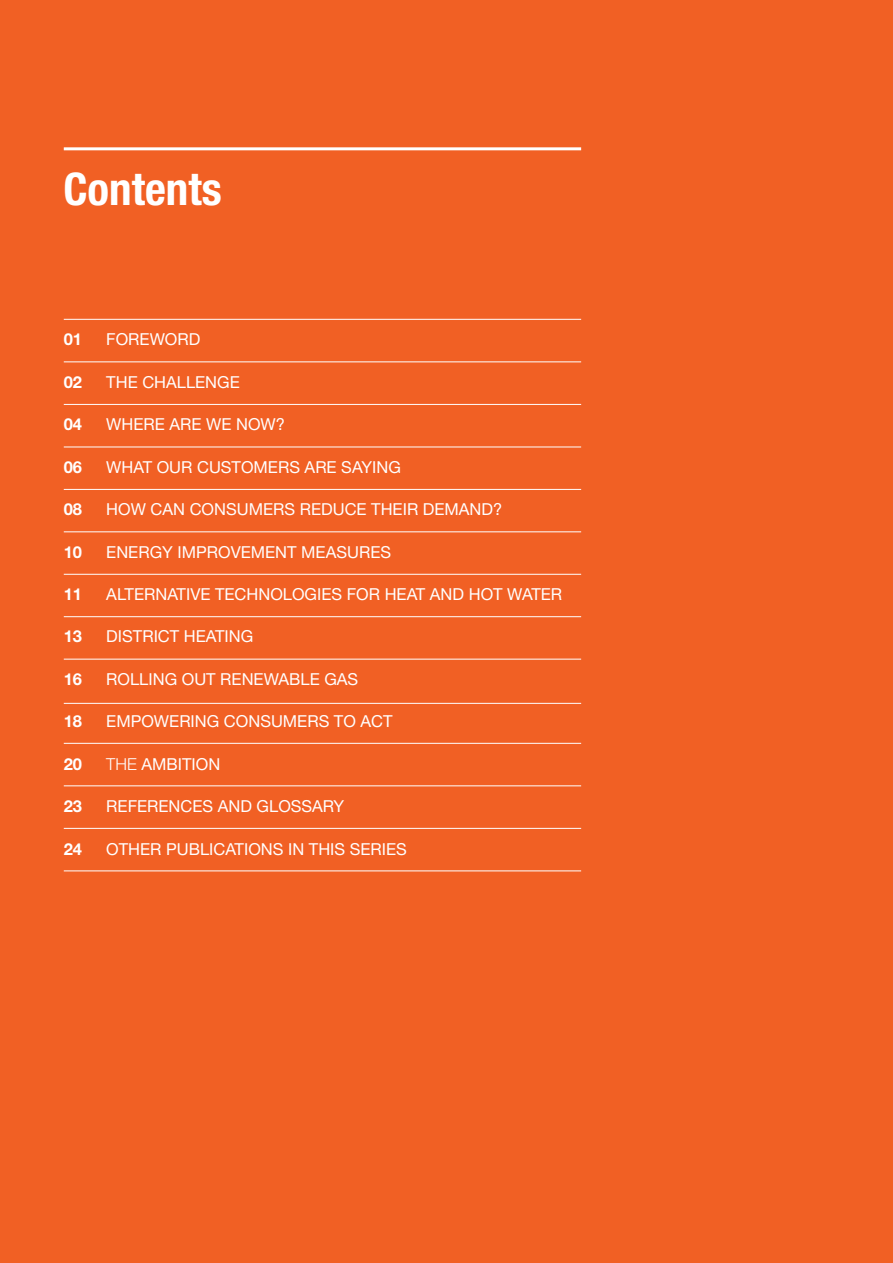
<style>
.page{position:relative;width:893px;height:1263px;background:#f16024}
.page>*{position:absolute;margin:0;border:0;box-sizing:border-box;transform-origin:0 0}
.t1{font:700 condensed 45px "Helvetica Neue";color:#fff}
.t2{font:16.5px "Helvetica Neue";color:#fff}
.t3{font:700 16.5px "Helvetica Neue";color:#fff}
.s1{font-weight:300}
</style>
<div class="page">
<hr style="left:64px;top:147px;width:517px;height:3px;background:#fff">
<hr style="left:64px;top:361px;width:517px;height:1px;background:#fff">
<hr style="left:64px;top:319px;width:517px;height:1px;background:#fff">
<hr style="left:64px;top:404px;width:517px;height:1px;background:#fff">
<hr style="left:64px;top:447px;width:517px;height:1px;background:#fff">
<hr style="left:64px;top:489px;width:517px;height:1px;background:#fff">
<hr style="left:64px;top:531px;width:517px;height:1px;background:#fff">
<hr style="left:64px;top:574px;width:517px;height:1px;background:#fff">
<hr style="left:64px;top:616px;width:517px;height:1px;background:#fff">
<hr style="left:64px;top:659px;width:517px;height:1px;background:#fff">
<hr style="left:64px;top:703px;width:517px;height:1px;background:#fff">
<hr style="left:64px;top:743px;width:517px;height:1px;background:#fff">
<hr style="left:64px;top:785px;width:517px;height:1px;background:#fff">
<hr style="left:64px;top:828px;width:517px;height:1px;background:#fff">
<hr style="left:64px;top:870px;width:517px;height:1px;background:#fff">
<h1 class="t1" style="left:63px;top:162px;width:160px">Contents</h1>
<p class="t3" style="left:64px;top:329px;width:20px">01</p>
<p class="t2" style="left:106px;top:329px;width:96px">FOREWORD</p>
<p class="t3" style="left:64px;top:372px;width:20px">02</p>
<p class="t2" style="left:106px;top:372px;width:135px">THE CHALLENGE</p>
<p class="t3" style="left:64px;top:414px;width:20px">04</p>
<p class="t2" style="left:106px;top:414px;width:180px">WHERE ARE WE NOW?</p>
<p class="t3" style="left:64px;top:456px;width:20px">06</p>
<p class="t2" style="left:106px;top:457px;width:296px">WHAT OUR CUSTOMERS ARE SAYING</p>
<p class="t3" style="left:64px;top:499px;width:20px">08</p>
<p class="t2" style="left:106px;top:499px;width:398px">HOW CAN CONSUMERS REDUCE THEIR DEMAND?</p>
<p class="t3" style="left:64px;top:541px;width:20px">10</p>
<p class="t2" style="left:106px;top:542px;width:286px">ENERGY IMPROVEMENT MEASURES</p>
<p class="t3" style="left:64px;top:584px;width:20px">11</p>
<p class="t2" style="left:106px;top:584px;width:457px">ALTERNATIVE TECHNOLOGIES FOR HEAT AND HOT WATER</p>
<p class="t3" style="left:64px;top:626px;width:20px">13</p>
<p class="t2" style="left:106px;top:627px;width:148px">DISTRICT HEATING</p>
<p class="t3" style="left:64px;top:669px;width:20px">16</p>
<p class="t2" style="left:106px;top:669px;width:254px">ROLLING OUT RENEWABLE GAS</p>
<p class="t3" style="left:64px;top:711px;width:20px">18</p>
<p class="t2" style="left:106px;top:712px;width:288px">EMPOWERING CONSUMERS TO ACT</p>
<p class="t3" style="left:64px;top:754px;width:20px">20</p>
<p class="t2" style="left:106px;top:754px;width:115px"><span class="s1">THE</span> AMBITION</p>
<p class="t3" style="left:64px;top:796px;width:20px">23</p>
<p class="t2" style="left:106px;top:796px;width:240px">REFERENCES AND GLOSSARY</p>
<p class="t3" style="left:64px;top:839px;width:20px">24</p>
<p class="t2" style="left:106px;top:839px;width:302px">OTHER PUBLICATIONS IN THIS SERIES</p>
</div>
